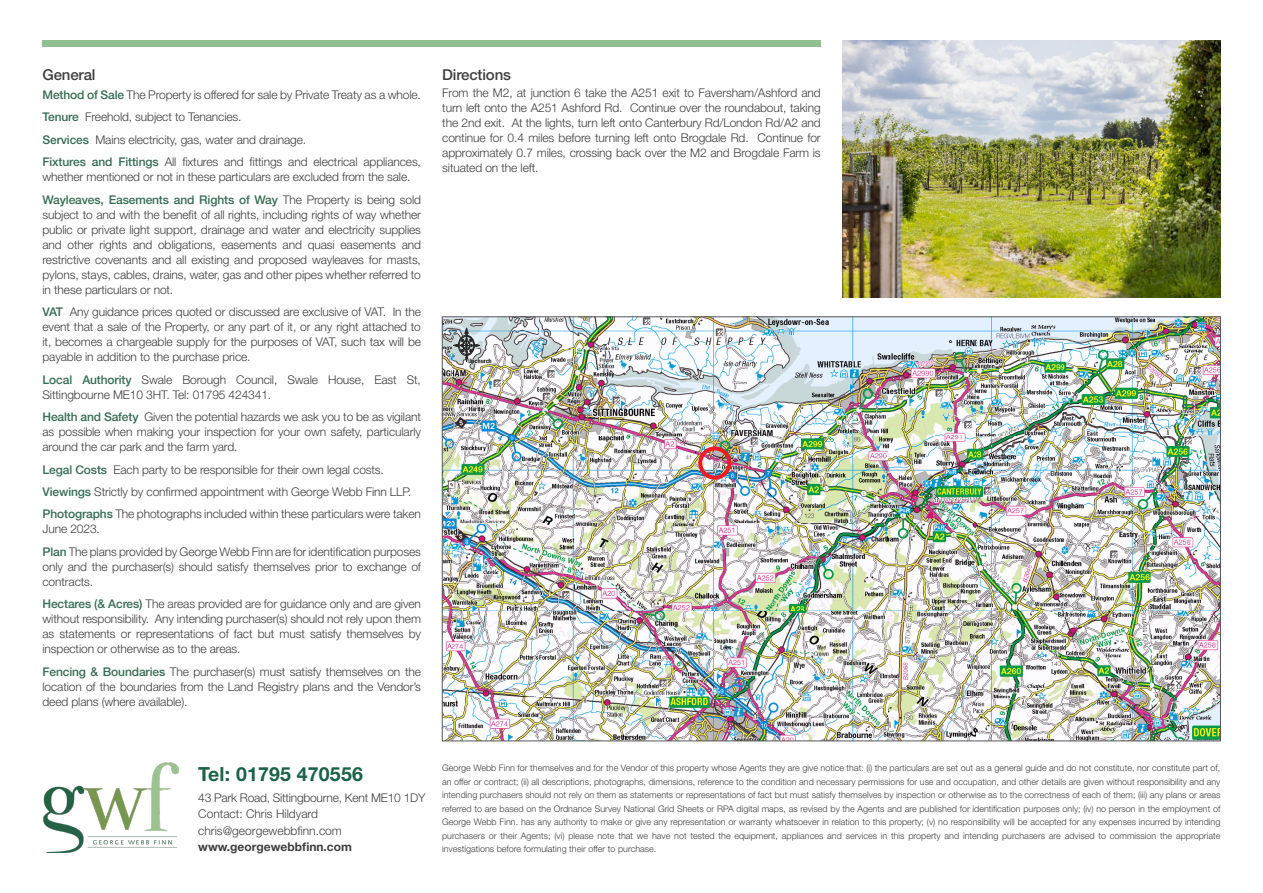
<style>
.page{position:relative;width:1263px;height:893px;background:#fff}
.page>*{position:absolute;margin:0;border:0;box-sizing:border-box;transform-origin:0 0}
.P2_Agent_Phone_Numbe{font:700 19.5px "Helvetica Neue";letter-spacing:.01em;color:#1a6248}
.t1{font:500 15px "Helvetica Neue";letter-spacing:-.01em;color:#3e3e3f}
.P2_Agent_Address{font:300 12px/15px "Helvetica Neue";letter-spacing:-.01em;color:#3e3e3f;text-align:justify}
.t2{font:300 9px/13.5px "Helvetica Neue";color:#3e3e3f;text-align:justify}
.s1{font-weight:500;color:#376c55}
.s2{font-weight:700}
</style>
<div class="page">
<div style="left:43px;top:40px;width:778px;height:7px;background:#90c090"></div>
<img style="left:842px;top:40px;width:378px;height:258px">
<img style="left:43px;top:762px;width:136px;height:91px">
<img style="left:444px;top:319px;width:775px;height:420px">
<div style="left:698px;top:446px;width:33px;height:34px;border:4px solid #ee1d23;border-radius:50%"></div>
<svg style="left:453px;top:327px;width:27px;height:36px"></svg>
<p class="t1" style="left:43px;top:65px;width:55px">General</p>
<p class="P2_Agent_Address" style="left:43px;top:87px;width:380px"><span class="s1">Method of Sale</span> The Property is offered for sale by Private Treaty as a whole.</p>
<p class="P2_Agent_Address" style="left:43px;top:109px;width:201px"><span class="s1">Tenure</span> Freehold, subject to Tenancies.</p>
<p class="P2_Agent_Address" style="left:43px;top:132px;width:265px"><span class="s1">Services</span> Mains electricity, gas, water and drainage.</p>
<p class="P2_Agent_Address" style="left:43px;top:154px;width:380px"><span class="s1">Fixtures and Fittings</span> All fixtures and fittings and electrical appliances, whether mentioned or not in these particulars are excluded from the sale.</p>
<p class="P2_Agent_Address" style="left:43px;top:192px;width:380px"><span class="s1">Wayleaves, Easements and Rights of Way</span> The Property is being sold subject to and with the benefit of all rights, including rights of way whether public or private light support, drainage and water and electricity supplies and other rights and obligations, easements and quasi easements and restrictive covenants and all existing and proposed wayleaves for masts, pylons, stays, cables, drains, water, gas and other pipes whether referred to in these particulars or not.</p>
<p class="P2_Agent_Address" style="left:43px;top:304px;width:380px"><span class="s1">VAT</span> Any guidance prices quoted or discussed are exclusive of VAT. In the event that a sale of the Property, or any part of it, or any right attached to it, becomes a chargeable supply for the purposes of VAT, such tax will be payable in addition to the purchase price.</p>
<p class="P2_Agent_Address" style="left:43px;top:372px;width:380px"><span class="s1">Local Authority</span> Swale Borough Council, Swale House, East St,<br>Sittingbourne ME10 3HT. Tel: 01795 424341.</p>
<p class="P2_Agent_Address" style="left:43px;top:409px;width:380px"><span class="s1">Health and Safety</span> Given the potential hazards we ask you to be as vigilant as possible when making your inspection for your own safety, particularly around the car park and the farm yard.</p>
<p class="P2_Agent_Address" style="left:43px;top:461px;width:343px"><span class="s1">Legal Costs</span> Each party to be responsible for their own legal costs.</p>
<p class="P2_Agent_Address" style="left:43px;top:484px;width:370px"><span class="s1">Viewings</span> Strictly by confirmed appointment with George Webb Finn LLP.</p>
<p class="P2_Agent_Address" style="left:43px;top:506px;width:380px"><span class="s1">Photographs</span> The photographs included within these particulars were taken<br>June 2023.</p>
<p class="P2_Agent_Address" style="left:43px;top:544px;width:380px"><span class="s1">Plan</span> The plans provided by George Webb Finn are for identification purposes only and the purchaser(s) should satisfy themselves prior to exchange of contracts.</p>
<p class="P2_Agent_Address" style="left:43px;top:596px;width:380px"><span class="s1">Hectares (&amp; Acres)</span> The areas provided are for guidance only and are given without responsibility. Any intending purchaser(s) should not rely upon them as statements or representations of fact but must satisfy themselves by inspection or otherwise as to the areas.</p>
<p class="P2_Agent_Address" style="left:43px;top:664px;width:380px"><span class="s1">Fencing &amp; Boundaries</span> The purchaser(s) must satisfy themselves on the location of the boundaries from the Land Registry plans and the Vendor’s deed plans (where available).</p>
<p class="t1" style="left:442px;top:65px;width:70px">Directions</p>
<p class="P2_Agent_Address" style="left:442px;top:85px;width:380px">From the M2, at junction 6 take the A251 exit to Faversham/Ashford and turn left onto the A251 Ashford Rd. Continue over the roundabout, taking the 2nd exit. At the lights, turn left onto Canterbury Rd/London Rd/A2 and continue for 0.4 miles before turning left onto Brogdale Rd. Continue for approximately 0.7 miles, crossing back over the M2 and Brogdale Farm is situated on the left.</p>
<p class="P2_Agent_Phone_Numbe" style="left:198px;top:762px;width:166px">Tel: 01795 470556</p>
<p class="P2_Agent_Address" style="left:198px;top:789px;width:229px;line-height:16.5px;text-align:left">43 Park Road, Sittingbourne, Kent ME10 1DY<br>Contact: Chris Hildyard chris@georgewebbfinn.com <span class="s2">www.georgewebbfinn.com</span></p>
<p class="t2" style="left:442px;top:761px;width:780px">George Webb Finn for themselves and for the Vendor of this property whose Agents they are give notice that: (i) the particulars are set out as a general guide and do not constitute, nor constitute part of, an offer or contract; (ii) all descriptions, photographs, dimensions, reference to the condition and necessary permissions for use and occupation, and other details are given without responsibility and any intending purchasers should not rely on them as statements or representations of fact but must satisfy themselves by inspection or otherwise as to the correctness of each of them; (iii) any plans or areas referred to are based on the Ordnance Survey National Grid Sheets or RPA digital maps, as revised by the Agents and are published for identification purposes only; (iv) no person in the employment of George Webb Finn. has any authority to make or give any representation or warranty whatsoever in relation to this property; (v) no responsibility will be accepted for any expenses incurred by intending purchasers or their Agents; (vi) please note that we have not tested the equipment, appliances and services in this property and intending purchasers are advised to commission the appropriate investigations before formulating their offer to purchase.</p>
</div>
